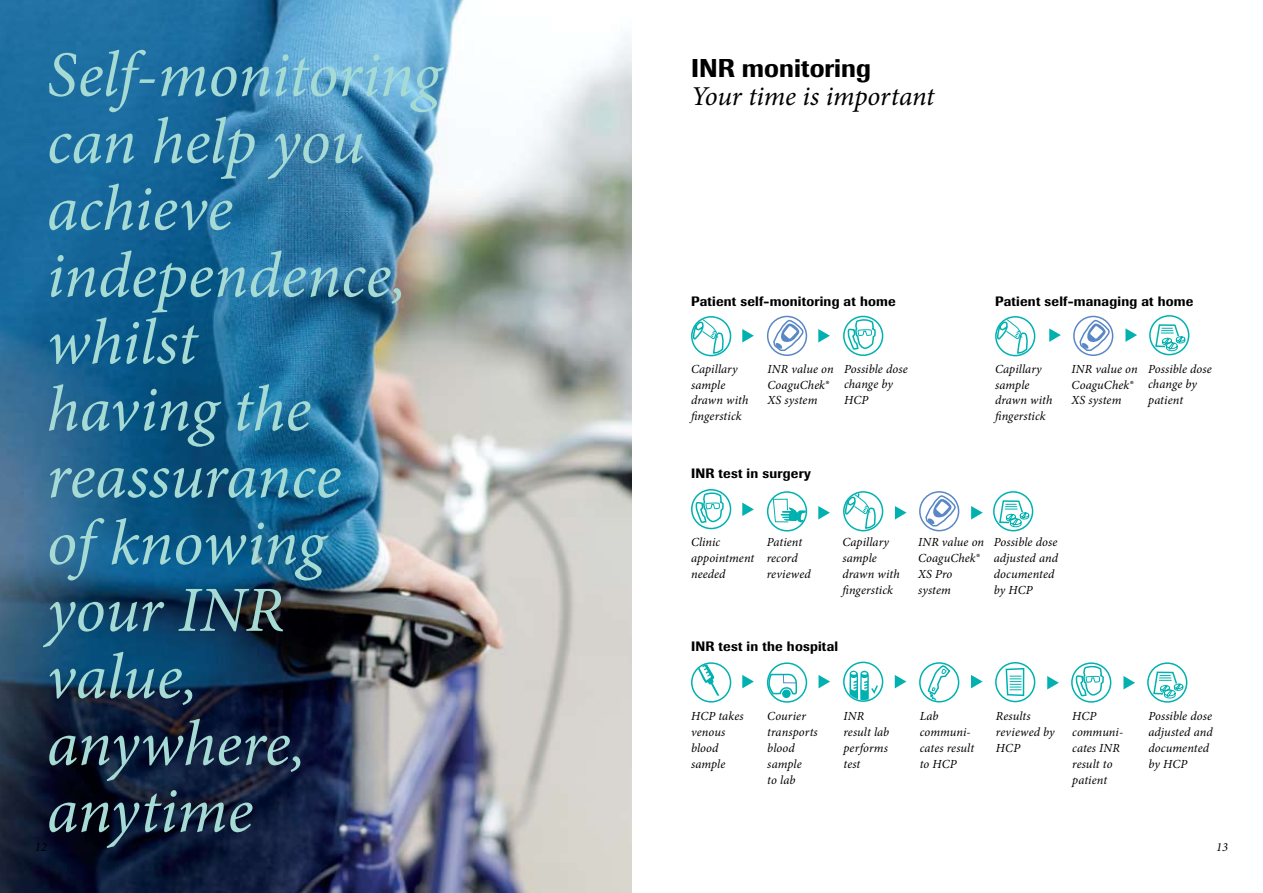
<style>
.page{position:relative;width:1263px;height:893px;background:#fff}
.page>*{position:absolute;margin:0;border:0;box-sizing:border-box;transform-origin:0 0}
.t1{font:italic 64.5px/66.9px "Minion Pro";letter-spacing:-.005em;color:#a6dad4}
.t2{font:italic 27.3px "Minion Pro";letter-spacing:-.005em;color:#000}
.t3{font:500 25.5px "Imago";letter-spacing:.005em;color:#000}
.t4{font:500 13.5px "Imago";letter-spacing:.015em;color:#000}
.t5{font:italic 12.3px/15.9px "Minion Pro";letter-spacing:.01em;color:#000}
</style>
<div class="page">
<img style="left:0;top:0;width:631px;height:893px">
<svg style="left:742px;top:675px;width:12px;height:13px"></svg>
<svg style="left:818px;top:675px;width:12px;height:13px"></svg>
<svg style="left:895px;top:675px;width:11px;height:13px"></svg>
<svg style="left:971px;top:675px;width:12px;height:13px"></svg>
<div style="left:691px;top:662px;width:40px;height:41px;border:2px solid #00b1b0;border-radius:50%"></div>
<svg style="left:698px;top:664px;width:21px;height:32px"></svg>
<div style="left:919px;top:662px;width:40px;height:40px;border:2px solid #00b1b0;border-radius:50%"></div>
<svg style="left:927px;top:664px;width:24px;height:37px"></svg>
<div style="left:843px;top:662px;width:40px;height:40px;border:2px solid #00b1b0;border-radius:50%"></div>
<svg style="left:849px;top:671px;width:30px;height:29px"></svg>
<div style="left:767px;top:662px;width:40px;height:41px;border:2px solid #00b1b0;border-radius:50%"></div>
<svg style="left:768px;top:673px;width:30px;height:30px"></svg>
<svg style="left:1123px;top:676px;width:12px;height:13px"></svg>
<svg style="left:1047px;top:676px;width:12px;height:13px"></svg>
<div style="left:995px;top:662px;width:40px;height:40px;border:2px solid #00b1b0;border-radius:50%"></div>
<svg style="left:1005px;top:667px;width:20px;height:30px"></svg>
<div style="left:1071px;top:662px;width:40px;height:41px;border:2px solid #00b1b0;border-radius:50%"></div>
<svg style="left:1074px;top:662px;width:30px;height:41px"></svg>
<div style="left:1147px;top:662px;width:40px;height:41px;border:2px solid #00b1b0;border-radius:50%"></div>
<svg style="left:1152px;top:671px;width:32px;height:32px"></svg>
<div style="left:919px;top:491px;width:40px;height:40px;border:2px solid #5a87c5;border-radius:50%"></div>
<svg style="left:925px;top:494px;width:32px;height:35px"></svg>
<svg style="left:936px;top:501px;width:13px;height:13px"></svg>
<div style="left:767px;top:491px;width:40px;height:40px;border:2px solid #00b1b0;border-radius:50%"></div>
<svg style="left:772px;top:498px;width:34px;height:25px"></svg>
<div style="left:843px;top:491px;width:40px;height:40px;border:2px solid #00b1b0;border-radius:50%"></div>
<svg style="left:844px;top:491px;width:32px;height:41px"></svg>
<div style="left:993px;top:491px;width:40px;height:40px;border:2px solid #00b1b0;border-radius:50%"></div>
<svg style="left:998px;top:500px;width:31px;height:32px"></svg>
<svg style="left:818px;top:506px;width:12px;height:13px"></svg>
<svg style="left:895px;top:506px;width:11px;height:13px"></svg>
<svg style="left:971px;top:506px;width:12px;height:13px"></svg>
<svg style="left:742px;top:503px;width:12px;height:13px"></svg>
<div style="left:691px;top:489px;width:40px;height:40px;border:2px solid #00b1b0;border-radius:50%"></div>
<svg style="left:694px;top:489px;width:30px;height:41px"></svg>
<div style="left:767px;top:316px;width:40px;height:40px;border:2px solid #5a87c5;border-radius:50%"></div>
<svg style="left:772px;top:318px;width:33px;height:35px"></svg>
<svg style="left:784px;top:326px;width:13px;height:13px"></svg>
<div style="left:1073px;top:316px;width:40px;height:40px;border:2px solid #5a87c5;border-radius:50%"></div>
<svg style="left:1079px;top:318px;width:32px;height:35px"></svg>
<svg style="left:1090px;top:326px;width:13px;height:13px"></svg>
<div style="left:691px;top:316px;width:40px;height:40px;border:2px solid #00b1b0;border-radius:50%"></div>
<svg style="left:692px;top:319px;width:32px;height:38px"></svg>
<div style="left:995px;top:316px;width:40px;height:40px;border:2px solid #00b1b0;border-radius:50%"></div>
<svg style="left:996px;top:319px;width:33px;height:38px"></svg>
<svg style="left:742px;top:329px;width:12px;height:14px"></svg>
<svg style="left:818px;top:329px;width:12px;height:14px"></svg>
<div style="left:843px;top:316px;width:40px;height:40px;border:2px solid #00b1b0;border-radius:50%"></div>
<svg style="left:846px;top:315px;width:30px;height:41px"></svg>
<div style="left:1149px;top:315px;width:40px;height:40px;border:2px solid #00b1b0;border-radius:50%"></div>
<svg style="left:1154px;top:323px;width:32px;height:33px"></svg>
<svg style="left:1125px;top:328px;width:12px;height:14px"></svg>
<svg style="left:1049px;top:328px;width:12px;height:14px"></svg>
<h1 class="t1" style="left:47px;top:42px;width:395px">Self-monitoring can help you achieve independence, whilst<br>having the reassurance<br>of knowing your INR value, anywhere, anytime</h1>
<h3 class="t3" style="left:691px;top:51px;width:182px">INR monitoring</h3>
<h2 class="t2" style="left:691px;top:78px;width:245px">Your time is important</h2>
<p class="t4" style="left:691px;top:293px;width:206px">Patient self-monitoring at home</p>
<p class="t4" style="left:995px;top:293px;width:200px">Patient self-managing at home</p>
<p class="t5" style="left:691px;top:361px;width:59px">Capillary sample drawn with fingerstick</p>
<p class="t5" style="left:767px;top:361px;width:68px">INR value on<br>CoaguChek®<br>XS system</p>
<p class="t5" style="left:844px;top:361px;width:65px">Possible dose change by<br>HCP</p>
<p class="t5" style="left:995px;top:361px;width:59px">Capillary sample drawn with fingerstick</p>
<p class="t5" style="left:1072px;top:361px;width:68px">INR value on<br>CoaguChek®<br>XS system</p>
<p class="t5" style="left:1148px;top:361px;width:65px">Possible dose change by patient</p>
<p class="t4" style="left:691px;top:465px;width:121px">INR test in surgery</p>
<p class="t5" style="left:691px;top:534px;width:65px">Clinic appointment needed</p>
<p class="t5" style="left:767px;top:534px;width:46px">Patient record reviewed</p>
<p class="t5" style="left:842px;top:534px;width:59px">Capillary sample drawn with fingerstick</p>
<p class="t5" style="left:918px;top:534px;width:68px">INR value on<br>CoaguChek®<br>XS Pro system</p>
<p class="t5" style="left:994px;top:534px;width:66px">Possible dose adjusted and documented by HCP</p>
<p class="t4" style="left:691px;top:637px;width:149px">INR test in the hospital</p>
<p class="t5" style="left:691px;top:708px;width:54px">HCP takes venous blood sample</p>
<p class="t5" style="left:767px;top:708px;width:52px">Courier transports blood sample<br>to lab</p>
<p class="t5" style="left:843px;top:708px;width:47px">INR result lab performs test</p>
<p class="t5" style="left:920px;top:708px;width:56px">Lab communi&shy;cates result to HCP</p>
<p class="t5" style="left:996px;top:708px;width:60px">Results reviewed by<br>HCP</p>
<p class="t5" style="left:1072px;top:708px;width:53px">HCP communi&shy;cates INR result to patient</p>
<p class="t5" style="left:1148px;top:708px;width:66px">Possible dose adjusted and documented by HCP</p>
<p class="t5" style="left:35px;top:839px;width:13px">12</p>
<p class="t5" style="left:1216px;top:839px;width:13px">13</p>
</div>
